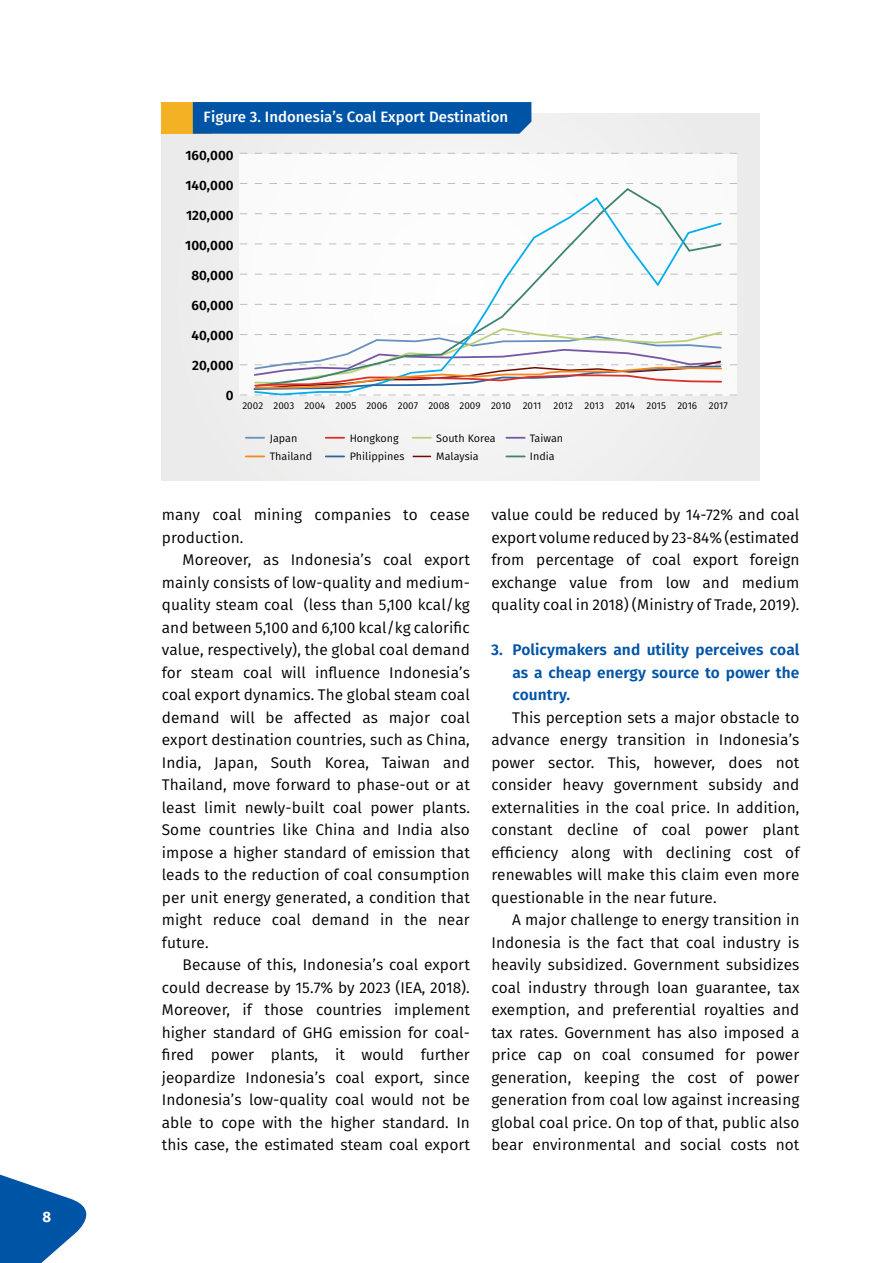
<style>
.page{position:relative;width:893px;height:1263px;background:#fff}
.page>*{position:absolute;margin:0;border:0;box-sizing:border-box;transform-origin:0 0}
.t1{font:15.45px/22.5px "Fira Sans";letter-spacing:.005em;color:#000;text-align:justify}
.t2{font:600 15.45px/22.5px "Fira Sans";letter-spacing:.005em;color:#0054a6;text-align:justify}
.t3{font:500 15px "Fira Sans";color:#fff}
.t4{font:700 15px "Fira Sans";color:#fff}
.t5{font:600 13.5px "Fira Sans";color:#000}
.t6{font:10.8px/18.8px "Fira Sans";color:#000}
.t7{font:9.9px "Fira Sans";color:#000}
</style>
<div class="page">
<svg style="left:0;top:1174px;width:87px;height:89px"></svg>
<div style="left:162px;top:114px;width:598px;height:366px;background:#eee"></div>
<div style="left:162px;top:102px;width:50px;height:32px;background:#f4b123"></div>
<div style="left:193px;top:102px;width:338px;height:32px;background:#0054a6"></div>
<div style="left:240px;top:154px;width:497px;height:241px;background:#fff"></div>
<svg style="left:240px;top:153px;width:497px;height:1px"></svg>
<svg style="left:240px;top:183px;width:497px;height:1px"></svg>
<svg style="left:240px;top:213px;width:497px;height:1px"></svg>
<svg style="left:240px;top:244px;width:497px;height:1px"></svg>
<svg style="left:240px;top:274px;width:497px;height:1px"></svg>
<svg style="left:240px;top:304px;width:497px;height:1px"></svg>
<svg style="left:413px;top:437px;width:18px;height:2px"></svg>
<svg style="left:413px;top:456px;width:18px;height:1px"></svg>
<svg style="left:506px;top:437px;width:19px;height:2px"></svg>
<svg style="left:506px;top:455px;width:19px;height:2px"></svg>
<svg style="left:326px;top:437px;width:18px;height:2px"></svg>
<svg style="left:326px;top:455px;width:18px;height:2px"></svg>
<svg style="left:246px;top:437px;width:18px;height:2px"></svg>
<svg style="left:246px;top:455px;width:18px;height:2px"></svg>
<svg style="left:253px;top:196px;width:470px;height:131px"></svg>
<svg style="left:240px;top:327px;width:497px;height:69px"></svg>
<p class="t4" style="left:43px;top:1204px;width:10px">8</p>
<p class="t3" style="left:203px;top:104px;width:306px">Figure 3. Indonesia’s Coal Export Destination</p>
<p class="t5" style="left:185px;top:144px;width:50px">160,000</p>
<p class="t5" style="left:185px;top:174px;width:50px">140,000</p>
<p class="t5" style="left:186px;top:204px;width:49px">120,000</p>
<p class="t5" style="left:185px;top:234px;width:50px">100,000</p>
<p class="t5" style="left:191px;top:264px;width:44px">80,000</p>
<p class="t5" style="left:192px;top:294px;width:44px">60,000</p>
<p class="t5" style="left:192px;top:324px;width:44px">40,000</p>
<p class="t5" style="left:192px;top:354px;width:43px">20,000</p>
<p class="t5" style="left:226px;top:384px;width:9px">0</p>
<p class="t7" style="left:242px;top:398px;width:487px">2002 2003 2004 2005 2006 2007 2008 2009 2010 2011 2012 2013 2014 2015 2016 2017</p>
<p class="t6" style="left:270px;top:428px;width:44px">Japan<br>Thailand</p>
<p class="t6" style="left:350px;top:428px;width:56px">Hongkong<br>Philippines</p>
<p class="t6" style="left:436px;top:428px;width:61px">South Korea<br>Malaysia</p>
<p class="t6" style="left:530px;top:428px;width:35px">Taiwan<br>India</p>
<p class="t1" style="left:162px;top:503px;width:310px">many coal mining companies to cease production.</p>
<p class="t1" style="left:162px;top:548px;width:310px;text-indent:21px">Moreover, as Indonesia’s coal export mainly consists of low-quality and medium&shy;quality steam coal (less than 5,100 kcal/kg and between 5,100 and 6,100 kcal/kg calorific value, respectively), the global coal demand for steam coal will influence Indonesia’s coal export dynamics. The global steam coal demand will be affected as major coal export destination countries, such as China, India, Japan, South Korea, Taiwan and Thailand, move forward to phase-out or at least limit newly-built coal power plants.<br>Some countries like China and India also impose a higher standard of emission that leads to the reduction of coal consumption per unit energy generated, a condition that might reduce coal demand in the near future.</p>
<p class="t1" style="left:162px;top:953px;width:310px;text-indent:21px">Because of this, Indonesia’s coal export could decrease by 15.7% by 2023 (IEA, 2018).<br>Moreover, if those countries implement higher standard of GHG emission for coal&shy;fired power plants, it would further jeopardize Indonesia’s coal export, since Indonesia’s low-quality coal would not be able to cope with the higher standard. In this case, the estimated steam coal export</p>
<p class="t1" style="left:491px;top:503px;width:310px">value could be reduced by 14-72% and coal export volume reduced by 23-84% (estimated from percentage of coal export foreign exchange value from low and medium quality coal in 2018) (Ministry of Trade, 2019).</p>
<p class="t2" style="left:512px;top:638px;width:289px;text-indent:-21px">3. Policymakers and utility perceives coal as a cheap energy source to power the country.</p>
<p class="t1" style="left:491px;top:706px;width:310px;text-indent:21px">This perception sets a major obstacle to advance energy transition in Indonesia’s power sector. This, however, does not consider heavy government subsidy and externalities in the coal price. In addition, constant decline of coal power plant efficiency along with declining cost of renewables will make this claim even more questionable in the near future.</p>
<p class="t1" style="left:491px;top:908px;width:310px;text-indent:21px">A major challenge to energy transition in Indonesia is the fact that coal industry is heavily subsidized. Government subsidizes coal industry through loan guarantee, tax exemption, and preferential royalties and tax rates. Government has also imposed a price cap on coal consumed for power generation, keeping the cost of power generation from coal low against increasing global coal price. On top of that, public also bear environmental and social costs not</p>
</div>
